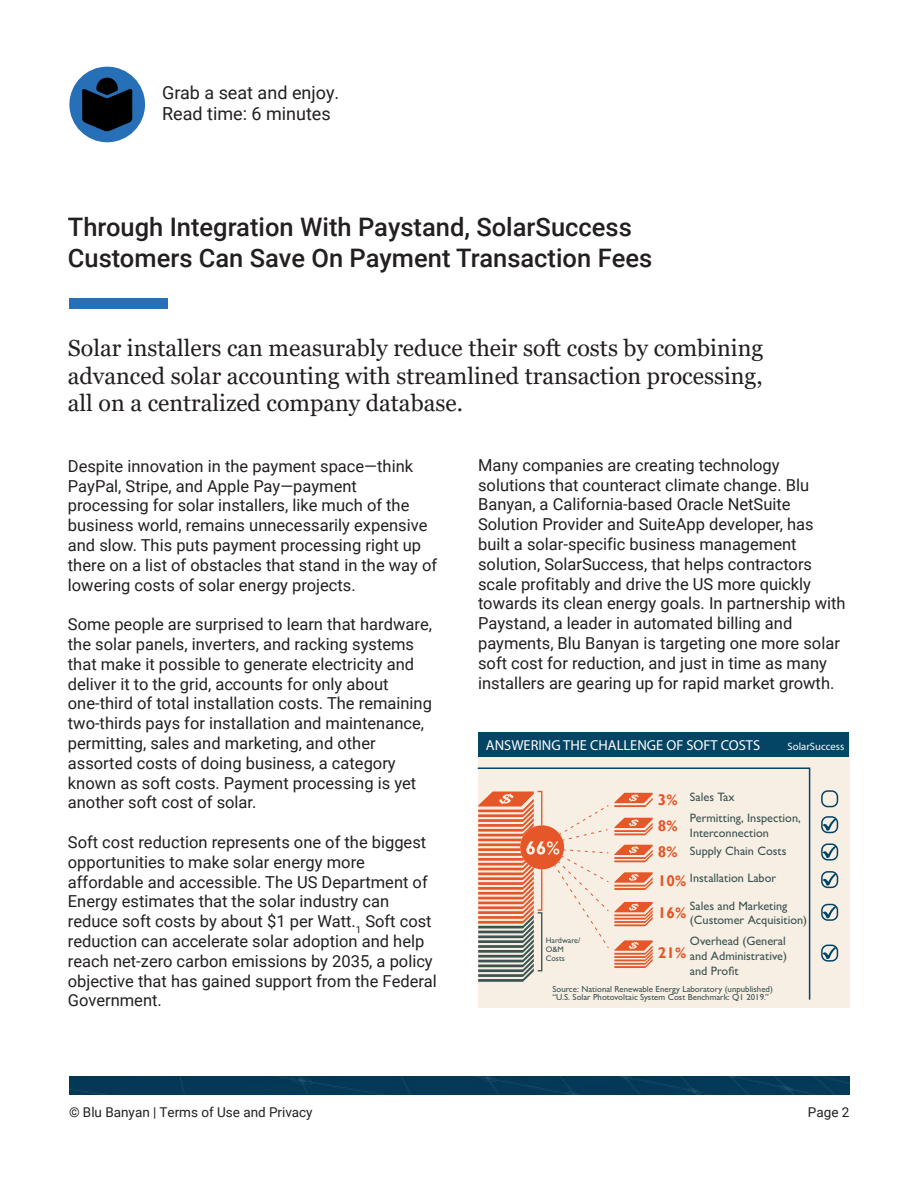
<style>
.page{position:relative;width:918px;height:1188px;background:#fff}
.page>*{position:absolute;margin:0;border:0;box-sizing:border-box;transform-origin:0 0}
.t1{font:500 25.5px/30.6px "Roboto";color:#231f20}
.t2{font:23.25px/27.9px "Georgia";color:#231f20;text-align:justify}
.t3{font:18px/21px "Roboto";color:#231f20}
.t4{font:16.5px/19.8px "Roboto";color:#231f20}
.t5{font:700 15.45px/26.1px "Gill Sans";color:#e55728;text-align:justify}
.t6{font:14.4px "Myriad Pro";color:#fff}
.t7{font:13.5px "Roboto";color:#231f20}
.t8{font:500 12.3px/14.7px "Gill Sans";color:#3c5351}
.t9{font:10.65px "Myriad Pro";color:#fff}
.t10{font:500 8.85px/7.9px "Gill Sans";color:#3c5351}
.t11{font:500 8.1px/8.7px "Gill Sans";color:#3c5351}
</style>
<div class="page">
<div style="left:69px;top:67px;width:76px;height:75px;background:#2770b7;border-radius:50%"></div>
<svg style="left:82px;top:78px;width:50px;height:54px"></svg>
<div style="left:69px;top:1076px;width:780px;height:19px;background:#043957"></div>
<div style="left:478px;top:733px;width:371px;height:274px;background:#f8efe4"></div>
<div style="left:478px;top:732px;width:370px;height:25px;background:#044464"></div>
<svg style="left:477px;top:767px;width:334px;height:233px"></svg>
<div style="left:821px;top:790px;width:17px;height:17px;border:2px solid #024464;border-radius:6px"></div>
<div style="left:821px;top:816px;width:17px;height:17px;border:2px solid #024464;border-radius:6px"></div>
<div style="left:821px;top:843px;width:17px;height:18px;border:2px solid #024464;border-radius:6px"></div>
<div style="left:821px;top:871px;width:17px;height:17px;border:2px solid #024464;border-radius:6px"></div>
<div style="left:821px;top:904px;width:17px;height:17px;border:2px solid #024464;border-radius:6px"></div>
<div style="left:821px;top:945px;width:17px;height:17px;border:2px solid #024464;border-radius:6px"></div>
<svg style="left:822px;top:819px;width:15px;height:12px"></svg>
<svg style="left:822px;top:846px;width:15px;height:12px"></svg>
<svg style="left:822px;top:873px;width:15px;height:13px"></svg>
<svg style="left:822px;top:906px;width:15px;height:12px"></svg>
<svg style="left:822px;top:947px;width:15px;height:12px"></svg>
<div style="left:69px;top:299px;width:98px;height:10px;background:#2770b7"></div>
<p class="t3" style="left:162px;top:81px;width:179px">Grab a seat and enjoy.<br>Read time: 6 minutes</p>
<h1 class="t1" style="left:68px;top:211px;width:586px">Through Integration With Paystand, SolarSuccess<br>Customers Can Save On Payment Transaction Fees</h1>
<h2 class="t2" style="left:68px;top:334px;width:697px">Solar installers can measurably reduce their soft costs by combining advanced solar accounting with streamlined transaction processing, all on a centralized company database.</h2>
<p class="t4" style="left:68px;top:455px;width:371px">Despite innovation in the payment space—think PayPal, Stripe, and Apple Pay—payment processing for solar installers, like much of the business world, remains unnecessarily expensive and slow. This puts payment processing right up there on a list of obstacles that stand in the way of lowering costs of solar energy projects.</p>
<p class="t4" style="left:68px;top:614px;width:366px">Some people are surprised to learn that hardware, the solar panels, inverters, and racking systems that make it possible to generate electricity and deliver it to the grid, accounts for only about one-third of total installation costs. The remaining two-thirds pays for installation and maintenance, permitting, sales and marketing, and other assorted costs of doing business, a category known as soft costs. Payment processing is yet another soft cost of solar.</p>
<p class="t4" style="left:68px;top:832px;width:370px">Soft cost reduction represents one of the biggest opportunities to make solar energy more affordable and accessible. The US Department of Energy estimates that the solar industry can reduce soft costs by about $1 per Watt.<sub>1</sub> Soft cost reduction can accelerate solar adoption and help reach net-zero carbon emissions by 2035, a policy objective that has gained support from the Federal Government.</p>
<p class="t4" style="left:478px;top:454px;width:369px">Many companies are creating technology solutions that counteract climate change. Blu Banyan, a California-based Oracle NetSuite Solution Provider and SuiteApp developer, has built a solar-specific business management solution, SolarSuccess, that helps contractors scale profitably and drive the US more quickly towards its clean energy goals. In partnership with Paystand, a leader in automated billing and payments, Blu Banyan is targeting one more solar soft cost for reduction, and just in time as many installers are gearing up for rapid market growth.</p>
<p class="t6" style="left:486px;top:736px;width:276px">ANSWERING THE CHALLENGE OF SOFT COSTS</p>
<p class="t9" style="left:787px;top:740px;width:58px">SolarSuccess</p>
<p class="t8" style="left:690px;top:787px;width:112px;line-height:20.5px">Sales Tax<br>Permitting, Inspection,</p>
<p class="t8" style="left:690px;top:824px;width:98px;line-height:17.9px">Interconnection<br>Supply Chain Costs</p>
<p class="t8" style="left:690px;top:871px;width:88px">Installation Labor</p>
<p class="t8" style="left:690px;top:898px;width:119px">Sales and Marketing (Customer Acquisition)</p>
<p class="t8" style="left:690px;top:934px;width:99px;text-align:justify">Overhead (General and Administrative) and Profit</p>
<p class="t5" style="left:658px;top:787px;width:21px">3% 8% 8%</p>
<p class="t5" style="left:658px;top:866px;width:30px;line-height:31.5px">10%<br>16%</p>
<p class="t5" style="left:658px;top:940px;width:30px">21%</p>
<p class="t11" style="left:546px;top:936px;width:36px">Hardware/<br>O&amp;M<br>Costs</p>
<p class="t10" style="left:552px;top:985px;width:222px">Source: National Renewable Energy Laboratory (unpublished) “U.S. Solar Photovoltaic System Cost Benchmark: Q1 2019.”</p>
<p class="t7" style="left:69px;top:1103px;width:245px">© Blu Banyan | Terms of Use and Privacy</p>
<p class="t7" style="left:808px;top:1103px;width:43px">Page 2</p>
</div>
